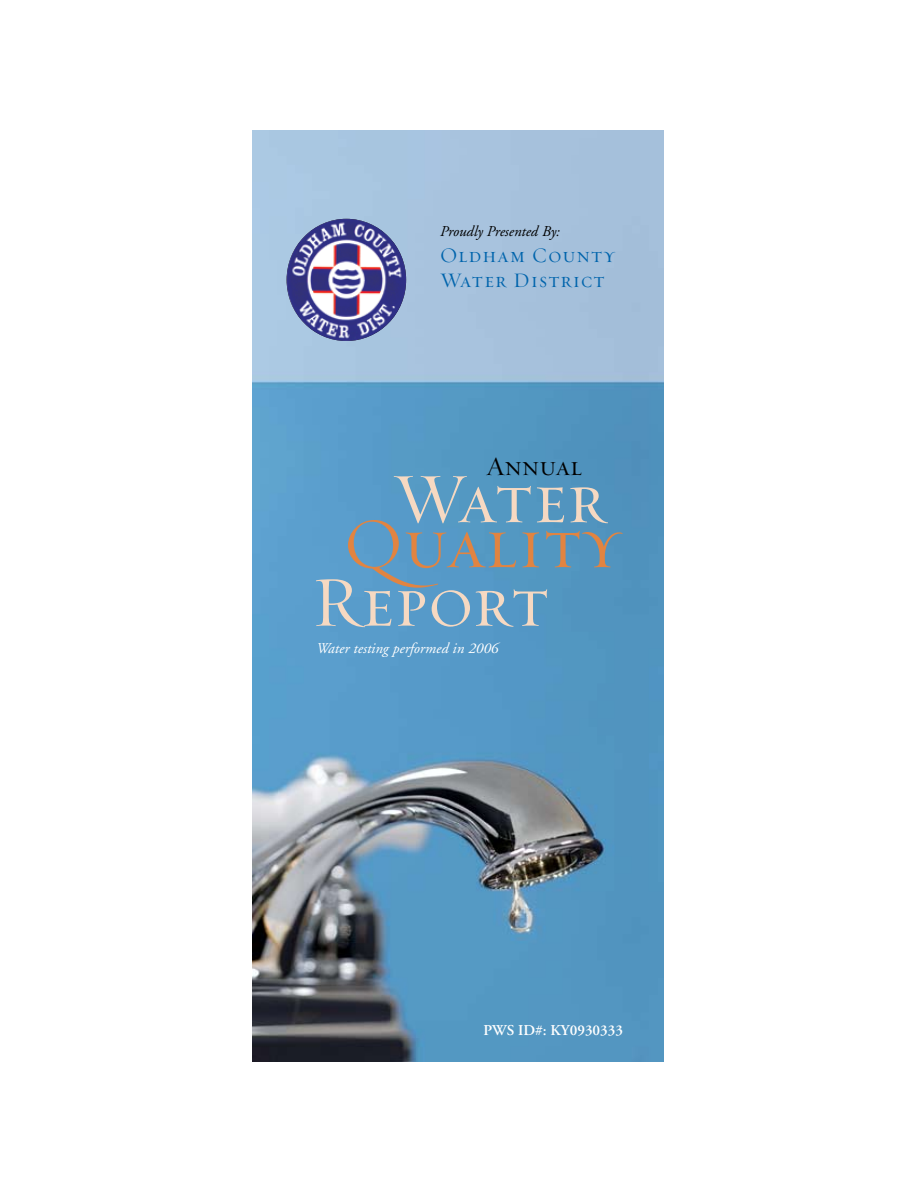
<style>
.page{position:relative;width:918px;height:1188px;background:#fff}
.page>*{position:absolute;margin:0;border:0;box-sizing:border-box;transform-origin:0 0}
.t1{font:72px "Requiem HTF Regular";color:#f6d9c2}
.t2{font:72px "Requiem HTF Regular";color:#e18441}
.t3{font:27px "Requiem HTF Regular";color:#000}
.t4{font:21px/25.2px "Requiem HTF Regular";letter-spacing:.05em;color:#0064ac}
.t5{font:italic 15px "Adobe Garamond";color:#fff}
.t6{font:italic 15px "Adobe Garamond";color:#000}
.t7{font:600 15px "Adobe Garamond";color:#fff}
</style>
<div class="page">
<img style="left:252px;top:130px;width:412px;height:932px">
<img style="left:287px;top:219px;width:119px;height:122px;border-radius:50%">
<p class="t6" style="left:440px;top:223px;width:121px">Proudly Presented By:</p>
<h3 class="t4" style="left:440px;top:245px;width:176px">Oldham County<br>Water District</h3>
<h2 class="t3" style="left:487px;top:457px;width:97px">Annual</h2>
<h1 class="t1" style="left:393px;top:472px;width:214px">Water</h1>
<h1 class="t2" style="left:344px;top:517px;width:279px">Quality</h1>
<h1 class="t1" style="left:312px;top:575px;width:238px">Report</h1>
<p class="t5" style="left:317px;top:641px;width:183px">Water testing performed in 2006</p>
<p class="t7" style="left:483px;top:1022px;width:141px">PWS ID#: KY0930333</p>
</div>
